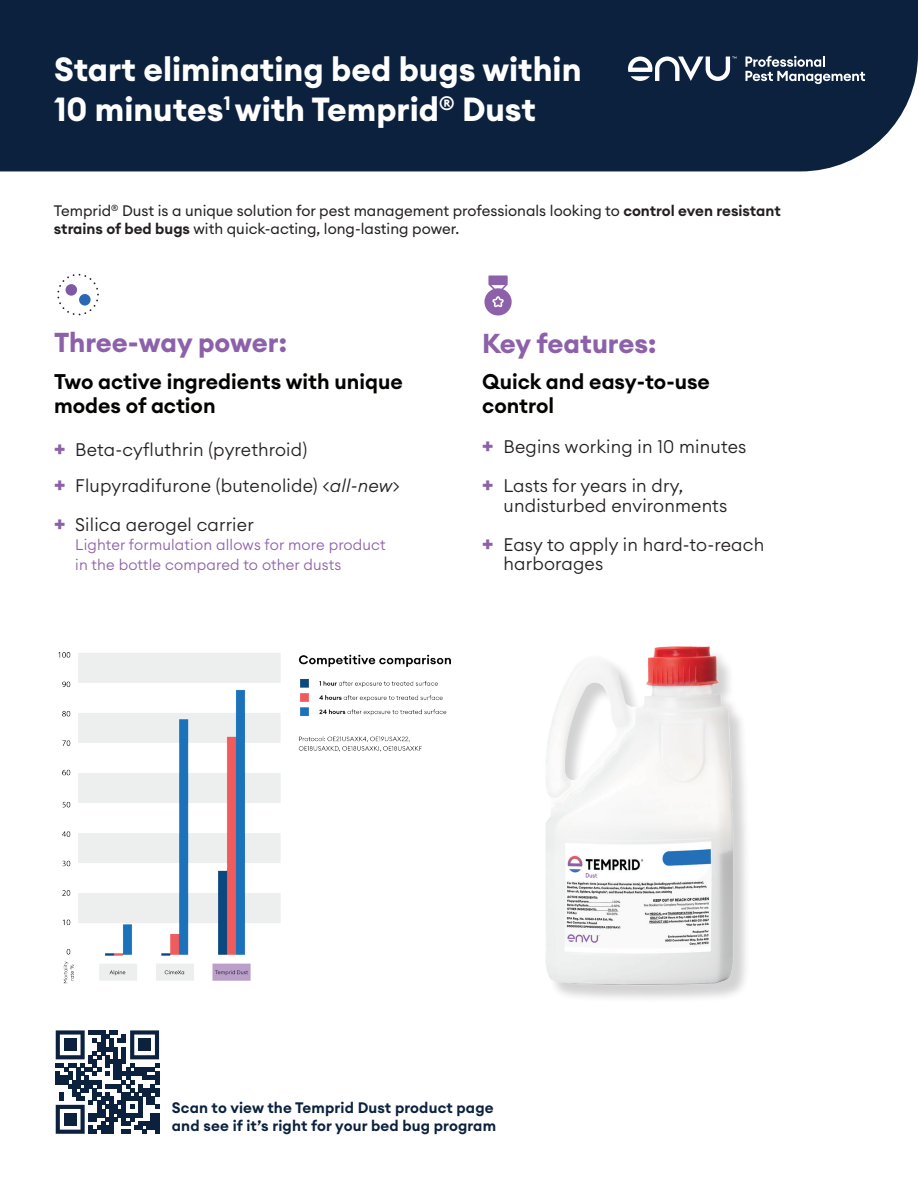
<style>
.page{position:relative;width:918px;height:1188px;background:#fff}
.page>*{position:absolute;margin:0;border:0;box-sizing:border-box;transform-origin:0 0}
.Large_Headline_Cover{font:700 33px/39.6px "Euclid Circular A";color:#fff}
.Large_Headline_Cover-2{font:700 27px "Euclid Circular A";color:#8c61a9}
.Blue_Subhead{font:600 21px/24px "Euclid Circular A";color:#040503}
.t1{font:300 18px/19.5px "Euclid Circular A";letter-spacing:.01em;color:#231f20}
.Large_Headline_Cover-3{font:15px/18px "Euclid Circular A";color:#231f20}
.t2{font:600 15px/18px "Euclid Circular A";letter-spacing:.01em;color:#0b213e}
.t3{font:300 15px/19.5px "Euclid Circular A";letter-spacing:.01em;color:#8c61a9}
.s1{font-weight:600}
.s2{font-weight:700;font-size:23.1px;color:#8c61a9}
.s3{font-style:italic}
</style>
<div class="page">
<div style="left:0;top:0;width:918px;height:171px;background:#0b213e"></div>
<svg style="left:745px;top:56px;width:120px;height:28px;background:#4b5b71"></svg>
<svg style="left:628px;top:57px;width:108px;height:24px"></svg>
<svg style="left:56px;top:1030px;width:103px;height:104px"></svg>
<svg style="left:484px;top:275px;width:28px;height:41px"></svg>
<svg style="left:57px;top:274px;width:42px;height:41px"></svg>
<div style="left:66px;top:284px;width:11px;height:12px;background:#7e59a5;border-radius:50%"></div>
<div style="left:79px;top:294px;width:12px;height:12px;background:#2a68b3;border-radius:50%"></div>
<img style="left:58px;top:652px;width:393px;height:332px">
<img style="left:545px;top:646px;width:201px;height:352px">
<p class="Large_Headline_Cover" style="left:54px;top:50px;width:529px">Start eliminating bed bugs within<br>10 minutes<sup>1</sup> with Temprid<sup>®</sup> Dust</p>
<p class="Large_Headline_Cover-3" style="left:54px;top:201px;width:728px">Temprid<sup>®</sup> Dust is a unique solution for pest management professionals looking to <span class="s1">control even resistant strains of bed bugs</span> with quick-acting, long-lasting power.</p>
<p class="Large_Headline_Cover-2" style="left:54px;top:325px;width:235px">Three-way power:</p>
<p class="Blue_Subhead" style="left:54px;top:370px;width:350px">Two active ingredients with unique modes of action</p>
<p class="t1" style="left:54px;top:440px;width:255px"><span class="s2">+</span> Beta-cyfluthrin (pyrethroid)</p>
<p class="t1" style="left:54px;top:476px;width:348px"><span class="s2">+</span> Flupyradifurone (butenolide) &lt;<span class="s3">all-new</span>&gt;</p>
<p class="t1" style="left:54px;top:515px;width:201px"><span class="s2">+</span> Silica aerogel carrier</p>
<p class="t3" style="left:75px;top:535px;width:312px">Lighter formulation allows for more product in the bottle compared to other dusts</p>
<p class="Large_Headline_Cover-2" style="left:482px;top:326px;width:176px">Key features:</p>
<p class="Blue_Subhead" style="left:482px;top:370px;width:229px">Quick and easy-to-use control</p>
<p class="t1" style="left:482px;top:437px;width:266px"><span class="s2">+</span> Begins working in 10 minutes</p>
<p class="t1" style="left:504px;top:476px;width:225px;text-indent:-21px"><span class="s2">+</span> Lasts for years in dry, undisturbed environments</p>
<p class="t1" style="left:504px;top:535px;width:262px;text-indent:-21px"><span class="s2">+</span> Easy to apply in hard-to-reach harborages</p>
<p class="t2" style="left:172px;top:1099px;width:326px">Scan to view the Temprid Dust product page and see if it’s right for your bed bug program</p>
</div>
